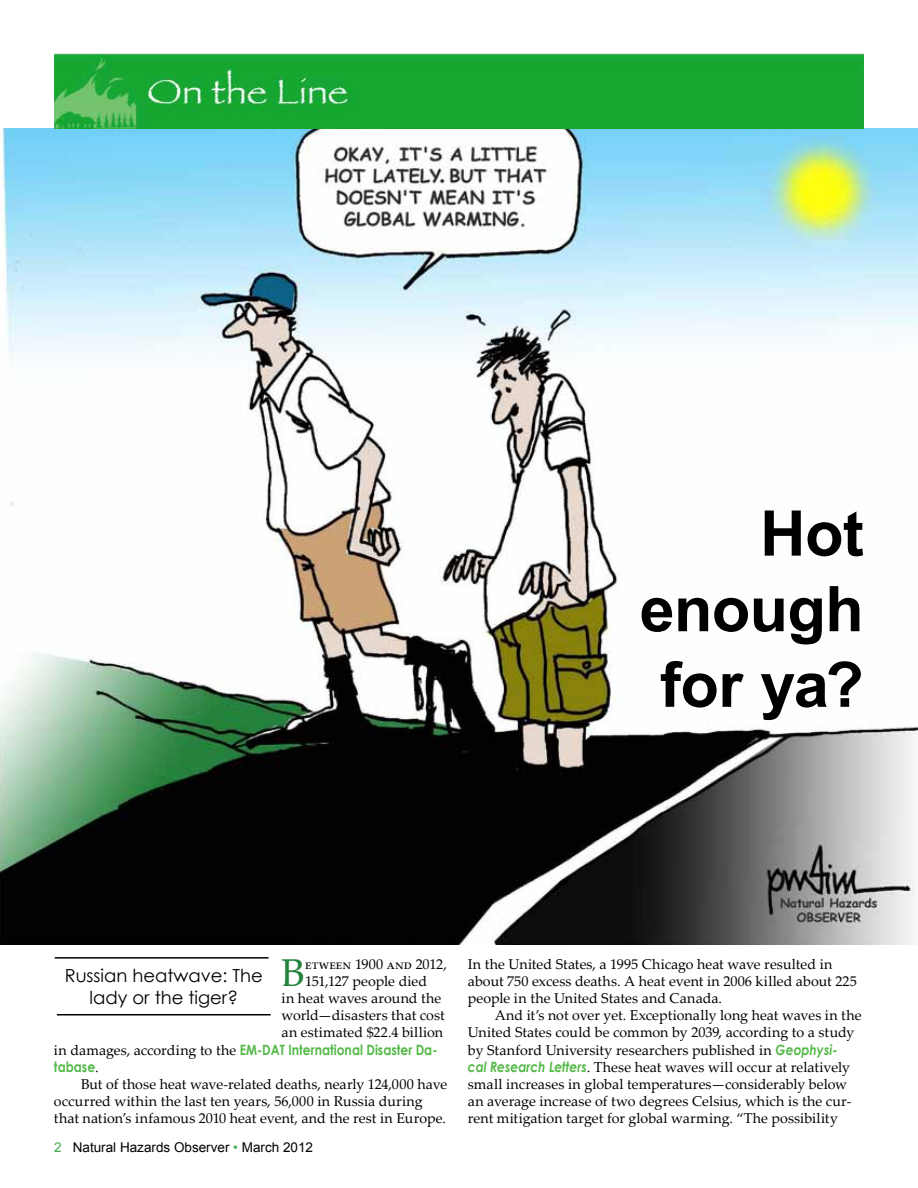
<style>
.page{position:relative;width:918px;height:1188px;background:#fff}
.page>*{position:absolute;margin:0;border:0;box-sizing:border-box;transform-origin:0 0}
.t1{font:700 63px/75.6px "Arial";letter-spacing:-.01em;color:#000;text-align:right}
.t2{font:38.85px "Palatino Linotype";color:#25823c}
.t3{font:18px/21.6px "Century Gothic";color:#000;text-align:center}
.t4{font:14.25px/17.1px "Palatino Linotype";color:#000}
.t5{font:700 14.25px/17.2px "Century Gothic";color:#54b948;scale:.86 1}
.t6{font:13.5px "Arial";color:#000}
.s1{font-family:"Palatino Linotype";font-weight:400;color:#000}
.s2{color:#41ad49}
.s3{font-family:"Century Gothic";font-weight:700;font-style:italic;color:#54b948}
</style>
<div class="page">
<img style="left:0;top:129px;width:918px;height:816px">
<img style="left:54px;top:54px;width:810px;height:75px">
<hr style="left:55px;top:957px;width:214px;height:2px;background:#000">
<hr style="left:57px;top:1014px;width:214px;height:2px;background:#000">
<h1 class="t1" style="left:640px;top:498px;width:226px">Hot enough for ya?</h1>
<h2 class="t2" style="left:282px;top:945px;width:25px">B</h2>
<p class="t4" style="left:305px;top:955px;width:143px">etween 1900 and 2012,</p>
<p class="t3" style="left:65px;top:965px;width:200px">Russian heatwave: The lady or the tiger?</p>
<p class="t4" style="left:305px;top:972px;width:124px">151,127 people died</p>
<p class="t4" style="left:282px;top:989px;width:161px">in heat waves around the</p>
<p class="t4" style="left:282px;top:1006px;width:165px">world—disasters that cost</p>
<p class="t4" style="left:282px;top:1023px;width:163px">an estimated $22.4 billion</p>
<p class="t5" style="left:54px;top:1040px;width:447px"><span class="s1">in damages, according to the</span> EM-DAT International Disaster Da&shy;tabase<span class="s1">.</span></p>
<p class="t4" style="left:54px;top:1075px;width:395px;text-indent:27px">But of those heat wave-related deaths, nearly 124,000 have occurred within the last ten years, 56,000 in Russia during that nation’s infamous 2010 heat event, and the rest in Europe.</p>
<p class="t6" style="left:54px;top:1139px;width:261px"><span class="s2">2</span> Natural Hazards Observer <span class="s2">•</span> March 2012</p>
<p class="t4" style="left:468px;top:955px;width:390px">In the United States, a 1995 Chicago heat wave resulted in about 750 excess deaths. A heat event in 2006 killed about 225 people in the United States and Canada.</p>
<p class="t4" style="left:468px;top:1006px;width:395px;text-indent:27px">And it’s not over yet. Exceptionally long heat waves in the United States could be common by 2039, according to a study by Stanford University researchers published in <span class="s3">Geophysi-<br>cal Research Letters</span>. These heat waves will occur at relatively small increases in global temperatures—considerably below an average increase of two degrees Celsius, which is the cur&shy;rent mitigation target for global warming. “The possibility</p>
</div>
